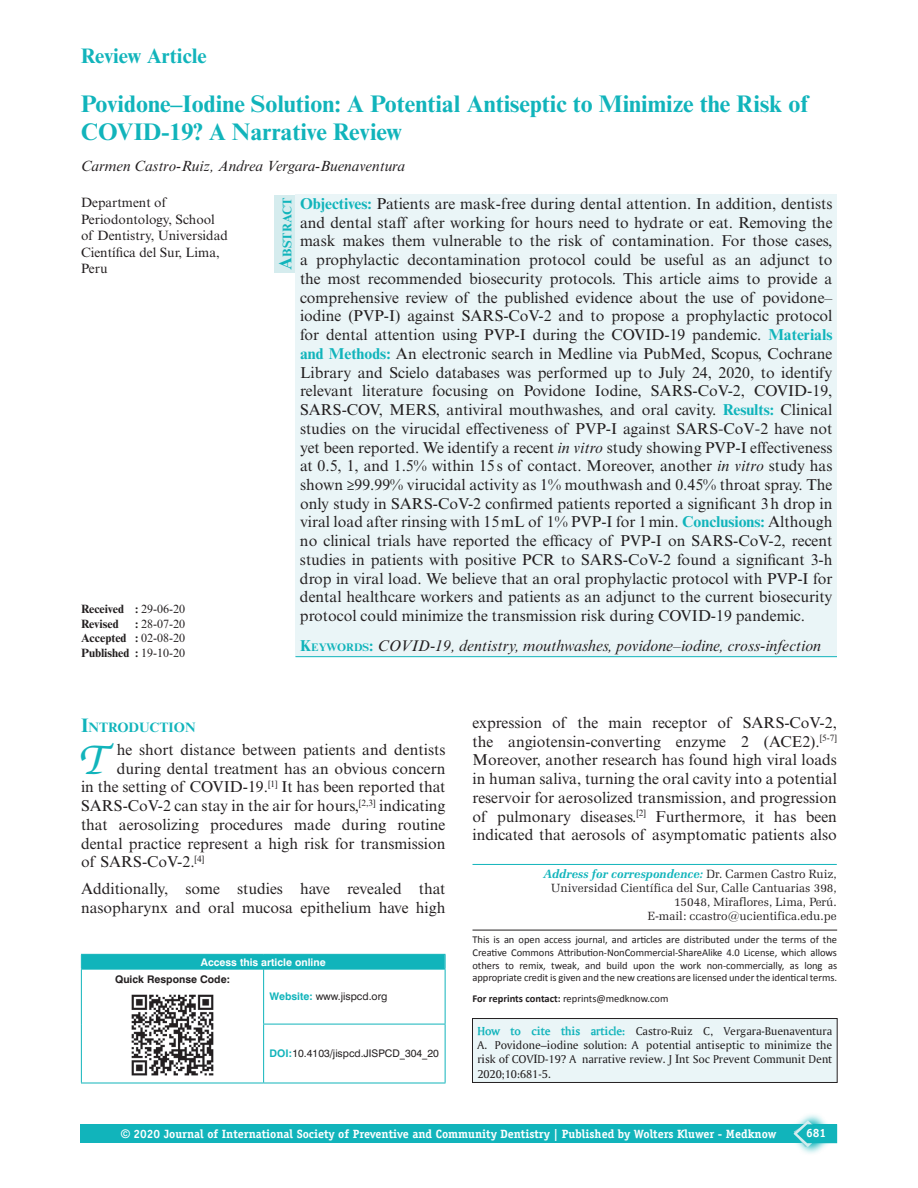
<style>
.page{position:relative;width:918px;height:1188px;background:#fff}
.page>*{position:absolute;margin:0;border:0;box-sizing:border-box;transform-origin:0 0}
.t1{font:italic 500 46.35px "Zapf Chancery IT Cby BT";color:#11b4bb}
.t2{font:700 24px/28.5px "Times New Roman MT Std";color:#11b4bb}
.t3{font:700 21px "Times New Roman MT Std";color:#11b4bb}
.t4{font:15.75px/18.8px "Times New Roman MT Std";color:#231f20;text-align:justify}
.t5{font:italic 15.75px "Times New Roman MT Std";color:#231f20}
.t6{font:italic 15px "Times New Roman MT Std";color:#231f20}
.t7{font:700 13.65px "Times New Roman MT Std";color:#11b4bb}
.t8{font:13.5px/16.5px "Times New Roman MT Std";color:#231f20}
.t9{font:700 12.6px "Times New Roman MT Std";color:#11b4bb}
.t10{font:12px/14.2px "Ameretto Normal";color:#231f20;text-align:justify}
.t11{font:12px/14.2px "Zapf Elliptical 711 BT";color:#231f20;text-align:right}
.t12{font:700 12px "Officina Serif";color:#fff}
.t13{font:12px/14.7px "Times New Roman MT Std";color:#231f20;text-align:justify}
.t14{font:700 12px/14.7px "Times New Roman MT Std";color:#231f20}
.t15{font:700 12px "Officina Serif Std";color:#fff}
.t16{font:10.5px/12.8px "Calibri";letter-spacing:-.005em;color:#231f20;text-align:justify}
.t17{font:10.5px "Swiss 721 BT";color:#231f20}
.t18{font:700 10.5px "Swiss 721 BT";color:#fff}
.t19{font:700 10.5px "Swiss 721 BT";color:#231f20}
.s1{font-weight:700;color:#11b4bb}
.s2{font-family:"Gandhari Unicode"}
.s3{font-style:italic}
.s4{font-weight:700;font-style:normal;color:#11b4bb}
.s5{font-weight:700;font-style:normal;font-size:10.95px;color:#11b4bb}
.s6{font-size:18px}
.s7{font-weight:400}
.s8{font-weight:700}
.s9{font-size:19.5px}
.s10{font-weight:700;font-style:italic;color:#11b4bb}
.s11{font-family:"Ameretto";font-weight:700;color:#11b4bb}
.s12{font-family:"Gandhari Unicode";font-weight:700;color:#11b4bb}
.s13{font-family:"Arial MT Std"}
</style>
<div class="page">
<div style="left:81px;top:1124px;width:756px;height:19px;background:#11b4bb"></div>
<svg style="left:799px;top:1114px;width:25px;height:40px"></svg>
<svg style="left:793px;top:1120px;width:44px;height:27px"></svg>
<svg style="left:445px;top:955px;width:1px;height:14px"></svg>
<hr style="left:81px;top:1083px;width:183px;height:1px;background:#11b4bb">
<svg style="left:81px;top:955px;width:1px;height:14px"></svg>
<hr style="left:81px;top:954px;width:183px;height:1px;background:#11b4bb">
<hr style="left:264px;top:954px;width:182px;height:1px;background:#11b4bb">
<hr style="left:81px;top:969px;width:1px;height:55px;background:#11b4bb">
<hr style="left:81px;top:1024px;width:1px;height:59px;background:#11b4bb">
<hr style="left:81px;top:969px;width:183px;height:1px;background:#11b4bb">
<hr style="left:263px;top:969px;width:1px;height:55px;background:#11b4bb">
<hr style="left:264px;top:969px;width:182px;height:1px;background:#11b4bb">
<hr style="left:445px;top:969px;width:1px;height:55px;background:#11b4bb">
<hr style="left:263px;top:1024px;width:1px;height:59px;background:#11b4bb">
<hr style="left:263px;top:1024px;width:183px;height:1px;background:#11b4bb">
<hr style="left:445px;top:1024px;width:1px;height:59px;background:#11b4bb">
<hr style="left:264px;top:1083px;width:182px;height:1px;background:#11b4bb">
<div style="left:82px;top:954px;width:363px;height:15px;background:#11b4bb"></div>
<img style="left:131px;top:994px;width:83px;height:82px">
<hr style="left:472px;top:864px;width:365px;height:1px;background:#11b4bb">
<hr style="left:472px;top:930px;width:365px;height:1px;background:#231f20">
<div style="left:472px;top:1019px;width:365px;height:63px;background:#eaf5f7"></div>
<div style="left:472px;top:1018px;width:366px;height:65px;border:1px solid #231f20"></div>
<div style="left:296px;top:195px;width:541px;height:431px;background:#eaf5f7"></div>
<div style="left:296px;top:621px;width:541px;height:36px;background:#eaf5f7"></div>
<hr style="left:296px;top:656px;width:541px;height:1px;background:#11b4bb">
<div style="left:274px;top:195px;width:22px;height:78px;background:#d5ecee"></div>
<h3 class="t3" style="left:81px;top:43px;width:127px">Review Article</h3>
<h2 class="t2" style="left:81px;top:89px;width:729px">Povidone–Iodine Solution: A Potential Antiseptic to Minimize the Risk of<br>COVID-19? A Narrative Review</h2>
<p class="t6" style="left:81px;top:157px;width:326px">Carmen Castro-Ruiz, Andrea Vergara-Buenaventura</p>
<p class="t4" style="left:300px;top:194px;width:534px"><span class="s1">Objectives:</span> Patients are mask-free during dental attention. In addition, dentists and dental staff after working for hours need to hydrate or eat. Removing the mask makes them vulnerable to the risk of contamination. For those cases, a prophylactic decontamination protocol could be useful as an adjunct to the most recommended biosecurity protocols. This article aims to provide a comprehensive review of the published evidence about the use of povidone– iodine (PVP-I) against SARS-CoV-2 and to propose a prophylactic protocol for dental attention using PVP-I during the COVID-19 pandemic. <span class="s1">Materials and Methods:</span> An electronic search in Medline via PubMed, Scopus, Cochrane Library and Scielo databases was performed up to July 24, 2020, to identify relevant literature focusing on Povidone Iodine, SARS-CoV-2, COVID-19, SARS-COV, MERS, antiviral mouthwashes, and oral cavity. <span class="s1">Results:</span> Clinical studies on the virucidal effectiveness of PVP-I against SARS<span class="s2">‐</span>CoV<span class="s2">‐</span>2 have not yet been reported. We identify a recent <span class="s3">in vitro</span> study showing PVP-I effectiveness at 0.5, 1, and 1.5% within 15s of contact. Moreover, another <span class="s3">in vitro</span> study has shown ≥99.99% virucidal activity as 1% mouthwash and 0.45% throat spray. The only study in SARS-CoV-2 confirmed patients reported a significant 3h drop in viral load after rinsing with 15mL of 1% PVP-I for 1min. <span class="s1">Conclusions:</span> Although no clinical trials have reported the efficacy of PVP-I on SARS-CoV-2, recent studies in patients with positive PCR to SARS-CoV-2 found a significant 3-h drop in viral load. We believe that an oral prophylactic protocol with PVP-I for dental healthcare workers and patients as an adjunct to the current biosecurity protocol could minimize the transmission risk during COVID-19 pandemic.</p>
<p class="t5" style="left:300px;top:636px;width:523px"><span class="s4">K</span><span class="s5">EYWORDS</span><span class="s4">:</span> COVID-19, dentistry, mouthwashes, povidone–iodine, cross-infection</p>
<p class="t8" style="left:81px;top:194px;width:148px">Department of<br>Periodontology, School of Dentistry, Universidad<br>Científica del Sur, Lima,<br>Peru</p>
<p class="t9" style="left:279px;top:270px;width:74px;rotate:-90deg"><span class="s6">A</span>BSTRACT</p>
<p class="t14" style="left:81px;top:601px;width:106px">Received : <span class="s7">29-06-20<br></span>Revised</p>
<p class="t13" style="left:81px;top:616px;width:106px;text-indent:54px"><span class="s8">:</span> 28-07-20<br><span class="s8">Accepted :</span> 02-08-20<br><span class="s8">Published :</span> 19-10-20</p>
<p class="t7" style="left:81px;top:719px;width:116px"><span class="s9">I</span>NTRODUCTION</p>
<h1 class="t1" style="left:79px;top:734px;width:29px">T</h1>
<p class="t4" style="left:117px;top:740px;width:330px">he short distance between patients and dentists</p>
<p class="t4" style="left:117px;top:759px;width:330px">during dental treatment has an obvious concern</p>
<p class="t4" style="left:81px;top:778px;width:366px">in the setting of COVID-19.<sup>[1]</sup> It has been reported that</p>
<p class="t4" style="left:81px;top:796px;width:366px">SARS-CoV-2 can stay in the air for hours,<sup>[2,3]</sup> indicating</p>
<p class="t4" style="left:81px;top:815px;width:366px">that aerosolizing procedures made during routine</p>
<p class="t4" style="left:81px;top:834px;width:366px">dental practice represent a high risk for transmission</p>
<p class="t4" style="left:81px;top:853px;width:125px">of SARS-CoV-2.<sup>[4]</sup></p>
<p class="t4" style="left:81px;top:880px;width:366px">Additionally, some studies have revealed that nasopharynx and oral mucosa epithelium have high</p>
<p class="t18" style="left:201px;top:955px;width:126px">Access this article online</p>
<p class="t19" style="left:115px;top:972px;width:116px">Quick Response Code:</p>
<p class="t17" style="left:270px;top:990px;width:119px"><span class="s1">Website:</span> www.jispcd.org</p>
<p class="t17" style="left:270px;top:1047px;width:171px"><span class="s1">DOI:</span>10.4103/jispcd.JISPCD_304_20</p>
<p class="t4" style="left:472px;top:713px;width:366px">expression of the main receptor of SARS-CoV-2, the angiotensin-converting enzyme 2 (ACE2).<sup>[5-7] </sup>Moreover, another research has found high viral loads in human saliva, turning the oral cavity into a potential reservoir for aerosolized transmission, and progression of pulmonary diseases.<sup>[2]</sup> Furthermore, it has been indicated that aerosols of asymptomatic patients also</p>
<p class="t11" style="left:544px;top:866px;width:295px"><span class="s10">Address for correspondence:</span> Dr. Carmen Castro Ruiz, Universidad Científica del Sur, Calle Cantuarias 398, 15048, Miraflores, Lima, Perú.<br>E-mail: ccastro@ucientifica.edu.pe</p>
<p class="t16" style="left:472px;top:933px;width:366px">This is an open access journal, and articles are distributed under the terms of the Creative Commons Attribution-NonCommercial-ShareAlike 4.0 License, which allows others to remix, tweak, and build upon the work non-commercially, as long as appropriate credit is given and the new creations are licensed under the identical terms.</p>
<p class="t16" style="left:472px;top:992px;width:198px"><span class="s8">For reprints contact:</span> reprints@medknow.com</p>
<p class="t10" style="left:477px;top:1024px;width:356px"><span class="s11">How to c</span><span class="s12">i</span><span class="s11">te th</span><span class="s12">i</span><span class="s11">s art</span><span class="s12">i</span><span class="s11">cle:</span> Castro-Ru<span class="s2">i</span>z C, Vergara-Buenaventura A. Pov<span class="s2">i</span>done–<span class="s2">i</span>od<span class="s2">i</span>ne solut<span class="s2">i</span>on: A potent<span class="s2">i</span>al ant<span class="s2">i</span>sept<span class="s2">i</span>c to m<span class="s2">i</span>n<span class="s2">i</span>m<span class="s2">i</span>ze the r<span class="s2">i</span>sk of COV<span class="s2">I</span>D-19? A narrat<span class="s2">i</span>ve rev<span class="s2">i</span>ew. J <span class="s2">I</span>nt Soc Prevent Commun<span class="s2">i</span>t Dent 2020;10:681-5.</p>
<p class="t12" style="left:121px;top:1126px;width:657px"><span class="s13">©</span> 2020 Journal of International Society of Preventive and Community Dentistry | Published by Wolters Kluwer ‑ Medknow</p>
<p class="t15" style="left:806px;top:1126px;width:22px">681</p>
</div>
